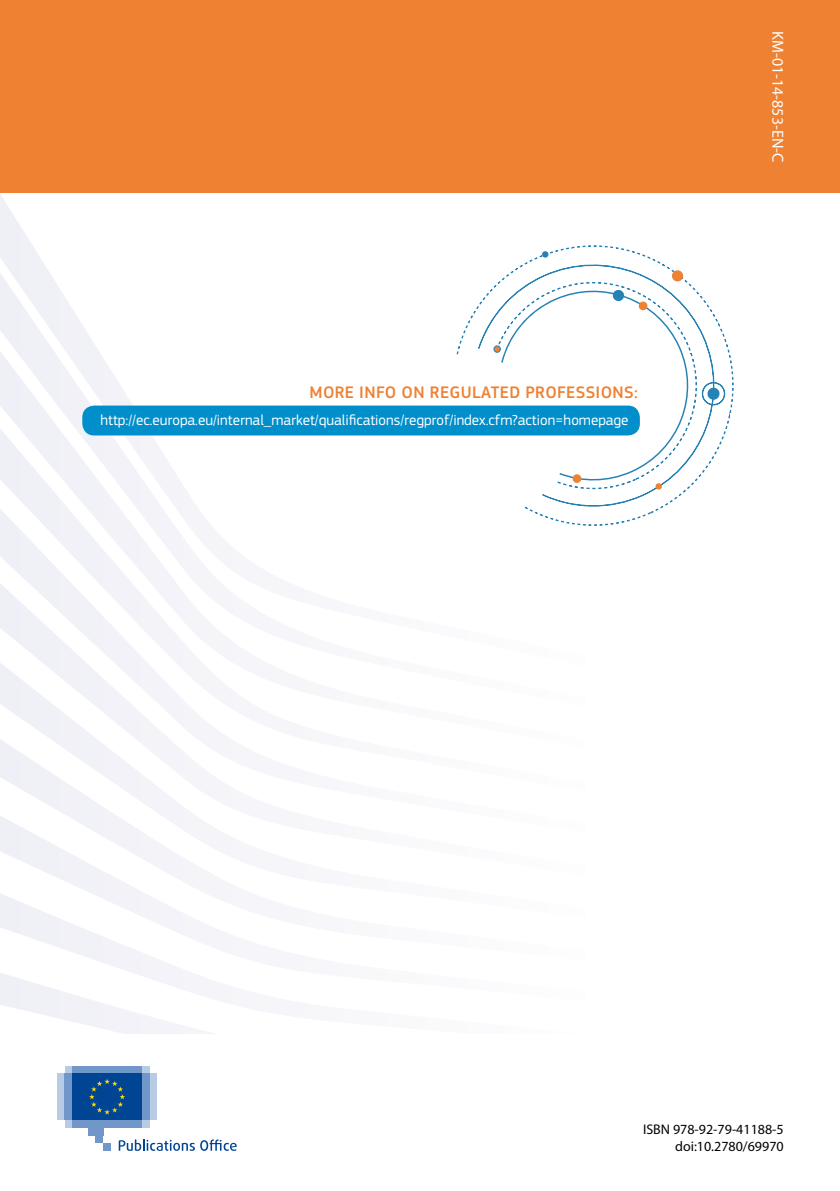
<style>
.page{position:relative;width:840px;height:1191px;background:#fff}
.page>*{position:absolute;margin:0;border:0;box-sizing:border-box;transform-origin:0 0}
.t1{font:500 17.4px "EC Square Sans Pro";letter-spacing:.02em;color:#ee8132}
.t2{font:16px "Myriad Pro";color:#fff}
.t3{font:15px "EC Square Sans Pro";color:#fff}
.t4{font:14px/16.8px "Myriad Pro";color:#000;text-align:right}
</style>
<div class="page">
<div style="left:0;top:0;width:839px;height:193px;background:#ee8132"></div>
<svg style="left:27px;top:792px;width:194px;height:8px;fill:#f4f4f9"></svg>
<svg style="left:0;top:800px;width:221px;height:81px"></svg>
<svg style="left:0;top:881px;width:221px;height:83px"></svg>
<svg style="left:0;top:964px;width:221px;height:69px"></svg>
<svg style="left:0;top:231px;width:75px;height:82px;fill:#f0f0f7"></svg>
<svg style="left:0;top:313px;width:126px;height:82px;fill:#f1f1f8"></svg>
<svg style="left:0;top:395px;width:456px;height:397px"></svg>
<div style="left:65px;top:1119px;width:84px;height:8px;background:#b8cbe4"></div>
<div style="left:65px;top:1065px;width:84px;height:8px;background:#b8cbe4"></div>
<div style="left:72px;top:1065px;width:70px;height:8px;background:#7197ca"></div>
<div style="left:72px;top:1119px;width:70px;height:8px;background:#7197ca"></div>
<div style="left:142px;top:1073px;width:7px;height:46px;background:#7197ca"></div>
<div style="left:149px;top:1073px;width:8px;height:46px;background:#b8cbe4"></div>
<div style="left:65px;top:1073px;width:7px;height:46px;background:#7197ca"></div>
<div style="left:57px;top:1073px;width:8px;height:46px;background:#b8cbe4"></div>
<div style="left:88px;top:1119px;width:15px;height:16px;background:#7197ca"></div>
<div style="left:95px;top:1119px;width:8px;height:24px;background:#7197ca"></div>
<div style="left:103px;top:1143px;width:8px;height:7px;background:#7197ca"></div>
<div style="left:72px;top:1073px;width:70px;height:46px;background:#004494"></div>
<svg style="left:89px;top:1079px;width:36px;height:35px"></svg>
<svg style="left:119px;top:1139px;width:117px;height:11px"></svg>
<svg style="left:456px;top:245px;width:277px;height:281px"></svg>
<svg style="left:492px;top:345px;width:9px;height:8px"></svg>
<svg style="left:699px;top:381px;width:27px;height:26px"></svg>
<svg style="left:611px;top:289px;width:13px;height:13px"></svg>
<svg style="left:637px;top:301px;width:10px;height:10px"></svg>
<svg style="left:571px;top:473px;width:10px;height:10px"></svg>
<svg style="left:670px;top:269px;width:13px;height:13px"></svg>
<svg style="left:654px;top:483px;width:8px;height:7px"></svg>
<svg style="left:541px;top:251px;width:7px;height:7px"></svg>
<div style="left:82px;top:405px;width:557px;height:30px;background:#008fcb;border-radius:12px"></div>
<p class="t1" style="left:309px;top:382px;width:329px">MORE INFO ON REGULATED PROFESSIONS:</p>
<p class="t3" style="left:100px;top:412px;width:529px">http://ec.europa.eu/internal_market/qualifications/regprof/index.cfm?action=homepage</p>
<p class="t2" style="left:786px;top:31px;width:133px;rotate:90deg">KM-01-14-853-EN-C</p>
<p class="t4" style="left:642px;top:1121px;width:142px">ISBN 978-92-79-41188-5 doi:10.2780/69970</p>
</div>
